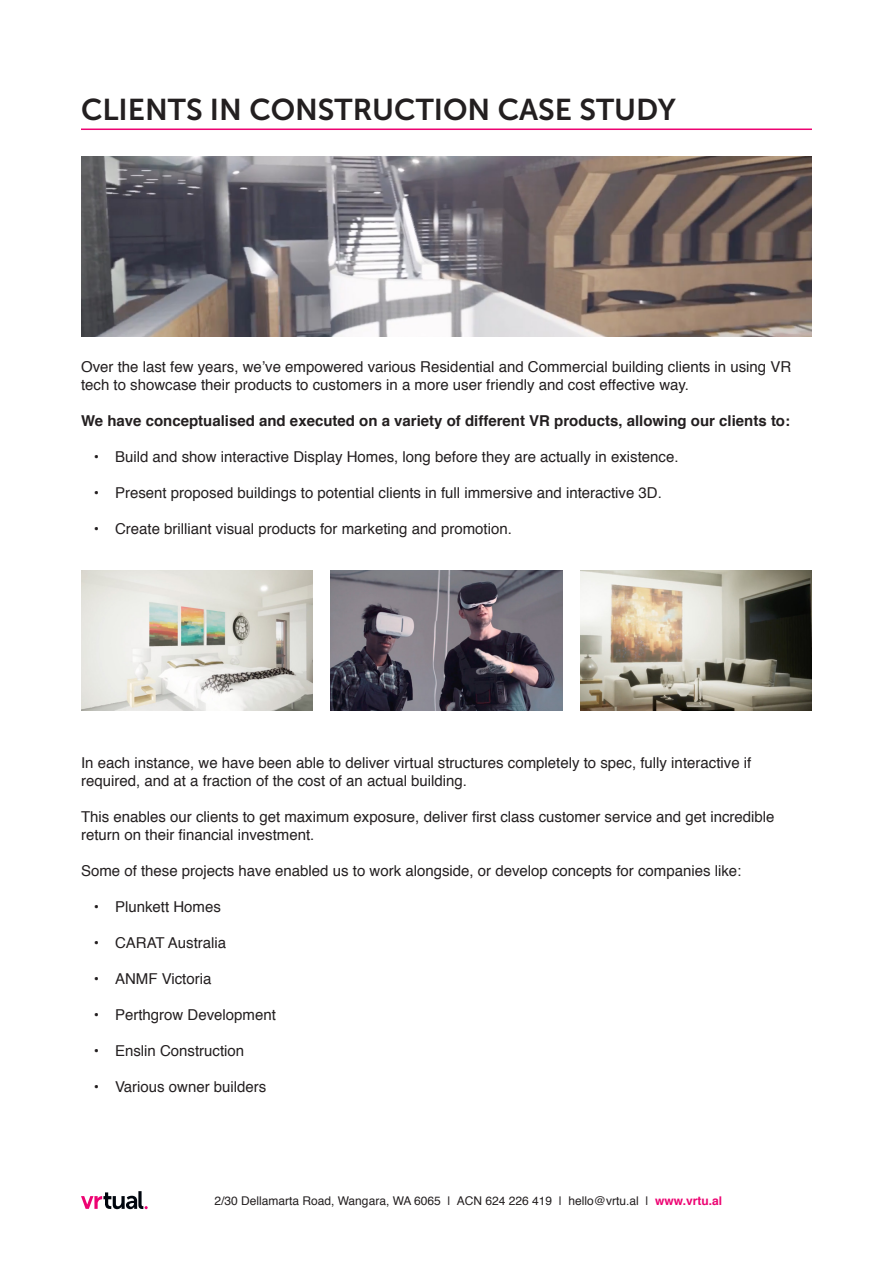
<style>
.page{position:relative;width:893px;height:1263px;background:#fff}
.page>*{position:absolute;margin:0;border:0;box-sizing:border-box;transform-origin:0 0}
.t1{font:30px "Museo Sans 700";color:#231f20}
.t2{font:15px/18px "Helvetica";color:#231f20}
.t3{font:700 15px "Helvetica";color:#231f20}
.t4{font:12px "Helvetica";color:#231f20}
.s1{font-weight:700;color:#ed0372}
</style>
<div class="page">
<svg style="left:81px;top:1191px;width:67px;height:18px"></svg>
<hr style="left:81px;top:129px;width:731px;height:1px;background:#ed0372">
<img style="left:81px;top:156px;width:731px;height:180px">
<img style="left:331px;top:570px;width:231px;height:140px">
<img style="left:580px;top:570px;width:232px;height:140px">
<img style="left:81px;top:570px;width:232px;height:140px">
<h1 class="t1" style="left:81px;top:93px;width:596px">CLIENTS IN CONSTRUCTION CASE STUDY</h1>
<p class="t2" style="left:81px;top:358px;width:712px">Over the last few years, we’ve empowered various Residential and Commercial building clients in using VR tech to showcase their products to customers in a more user friendly and cost effective way.</p>
<p class="t3" style="left:81px;top:409px;width:711px">We have conceptualised and executed on a variety of different VR products, allowing our clients to:</p>
<p class="t2" style="left:94px;top:448px;width:586px">• Build and show interactive Display Homes, long before they are actually in existence.</p>
<p class="t2" style="left:94px;top:484px;width:570px">• Present proposed buildings to potential clients in full immersive and interactive 3D.</p>
<p class="t2" style="left:94px;top:520px;width:420px">• Create brilliant visual products for marketing and promotion.</p>
<p class="t2" style="left:81px;top:754px;width:672px">In each instance, we have been able to deliver virtual structures completely to spec, fully interactive if required, and at a fraction of the cost of an actual building.</p>
<p class="t2" style="left:81px;top:808px;width:695px">This enables our clients to get maximum exposure, deliver first class customer service and get incredible return on their financial investment.</p>
<p class="t2" style="left:81px;top:862px;width:662px">Some of these projects have enabled us to work alongside, or develop concepts for companies like:</p>
<p class="t2" style="left:94px;top:898px;width:129px">• Plunkett Homes</p>
<p class="t2" style="left:94px;top:934px;width:134px">• CARAT Australia</p>
<p class="t2" style="left:94px;top:970px;width:119px">• ANMF Victoria</p>
<p class="t2" style="left:94px;top:1006px;width:184px">• Perthgrow Development</p>
<p class="t2" style="left:94px;top:1042px;width:152px">• Enslin Construction</p>
<p class="t2" style="left:94px;top:1078px;width:174px">• Various owner builders</p>
<p class="t4" style="left:214px;top:1191px;width:509px">2/30 Dellamarta Road, Wangara, WA 6065 | ACN 624 226 419 | hello@vrtu.al | <span class="s1">www.vrtu.al</span></p>
</div>
